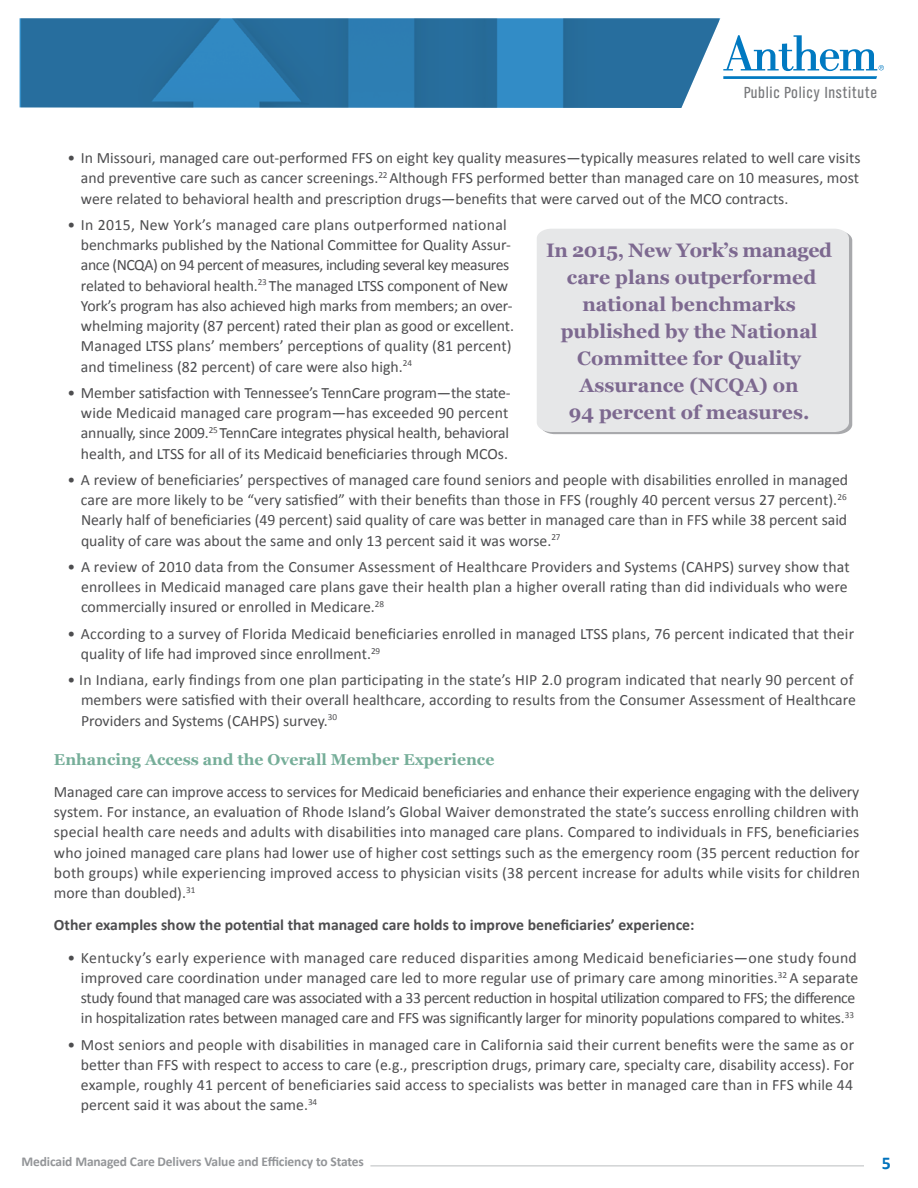
<style>
.page{position:relative;width:918px;height:1188px;background:#fff}
.page>*{position:absolute;margin:0;border:0;box-sizing:border-box;transform-origin:0 0}
.t1{font:700 19.5px/27px "Georgia";color:#7d6990;text-align:center}
.t2{font:700 18px "Calibri";color:#0072bc}
.t3{font:16.65px "TV Nord Cond EF";letter-spacing:.04em;color:#77787b}
.t4{font:15.75px/20.2px "Calibri";color:#4d4d4f}
.t5{font:700 15.75px "Calibri";color:#4d4d4f}
.t6{font:700 15.75px "Georgia";color:#76ae99}
.t7{font:700 13.5px "Calibri";letter-spacing:-.01em;color:#939598}
</style>
<div class="page">
<hr style="left:370px;top:1165px;width:494px;height:2px;background:#d1d3d4">
<svg style="left:723px;top:35px;width:161px;height:44px"></svg>
<svg style="left:20px;top:18px;width:700px;height:90px;background:#2f79a9"></svg>
<div style="left:537px;top:229px;width:312px;height:203px;background:#e6e7e8"></div>
<p class="t3" style="left:744px;top:83px;width:135px">Public Policy Institute</p>
<p class="t4" style="left:81px;top:148px;width:781px;text-align:justify;text-indent:-13px">• In Missouri, managed care out-performed FFS on eight key quality measures—typically measures related to well care visits and preventive care such as cancer screenings.<sup>22</sup> Although FFS performed better than managed care on 10 measures, most were related to behavioral health and prescription drugs—benefits that were carved out of the MCO contracts.</p>
<p class="t4" style="left:81px;top:214px;width:435px;text-indent:-13px">• In 2015, New York’s managed care plans outperformed national benchmarks published by the National Committee for Quality Assur&shy;ance (NCQA) on 94 percent of measures, including several key measures related to behavioral health.<sup>23</sup> The managed LTSS component of New York’s program has also achieved high marks from members; an over&shy;whelming majority (87 percent) rated their plan as good or excellent.<br>Managed LTSS plans’ members’ perceptions of quality (81 percent) and timeliness (82 percent) of care were also high.<sup>24</sup></p>
<p class="t4" style="left:81px;top:382px;width:431px;text-indent:-13px">• Member satisfaction with Tennessee’s TennCare program—the state&shy;wide Medicaid managed care program—has exceeded 90 percent annually, since 2009.<sup>25</sup> TennCare integrates physical health, behavioral health, and LTSS for all of its Medicaid beneficiaries through MCOs.</p>
<p class="t4" style="left:81px;top:469px;width:769px;text-align:justify;text-indent:-13px">• A review of beneficiaries’ perspectives of managed care found seniors and people with disabilities enrolled in managed care are more likely to be “very satisfied” with their benefits than those in FFS (roughly 40 percent versus 27 percent).<sup>26<br></sup>Nearly half of beneficiaries (49 percent) said quality of care was better in managed care than in FFS while 38 percent said quality of care was about the same and only 13 percent said it was worse.<sup>27</sup></p>
<p class="t4" style="left:81px;top:556px;width:770px;text-indent:-13px">• A review of 2010 data from the Consumer Assessment of Healthcare Providers and Systems (CAHPS) survey show that enrollees in Medicaid managed care plans gave their health plan a higher overall rating than did individuals who were commercially insured or enrolled in Medicare.<sup>28</sup></p>
<p class="t4" style="left:81px;top:623px;width:775px;text-indent:-13px">• According to a survey of Florida Medicaid beneficiaries enrolled in managed LTSS plans, 76 percent indicated that their quality of life had improved since enrollment.<sup>29</sup></p>
<p class="t4" style="left:81px;top:670px;width:777px;text-indent:-13px">• In Indiana, early findings from one plan participating in the state’s HIP 2.0 program indicated that nearly 90 percent of members were satisfied with their overall healthcare, according to results from the Consumer Assessment of Healthcare<br>Providers and Systems (CAHPS) survey.<sup>30</sup></p>
<p class="t6" style="left:54px;top:747px;width:442px">Enhancing Access and the Overall Member Experience</p>
<p class="t4" style="left:54px;top:781px;width:808px;text-align:justify">Managed care can improve access to services for Medicaid beneficiaries and enhance their experience engaging with the delivery system. For instance, an evaluation of Rhode Island’s Global Waiver demonstrated the state’s success enrolling children with special health care needs and adults with disabilities into managed care plans. Compared to individuals in FFS, beneficiaries who joined managed care plans had lower use of higher cost settings such as the emergency room (35 percent reduction for both groups) while experiencing improved access to physician visits (38 percent increase for adults while visits for children more than doubled).<sup>31</sup></p>
<p class="t5" style="left:54px;top:915px;width:642px">Other examples show the potential that managed care holds to improve beneficiaries’ experience:</p>
<p class="t4" style="left:81px;top:947px;width:779px;text-indent:-13px">• Kentucky’s early experience with managed care reduced disparities among Medicaid beneficiaries—one study found improved care coordination under managed care led to more regular use of primary care among minorities.<sup>32</sup> A separate study found that managed care was associated with a 33 percent reduction in hospital utilization compared to FFS; the difference in hospitalization rates between managed care and FFS was significantly larger for minority populations compared to whites.<sup>33</sup></p>
<p class="t4" style="left:81px;top:1034px;width:775px;text-align:justify;text-indent:-13px">• Most seniors and people with disabilities in managed care in California said their current benefits were the same as or better than FFS with respect to access to care (e.g., prescription drugs, primary care, specialty care, disability access). For example, roughly 41 percent of beneficiaries said access to specialists was better in managed care than in FFS while 44 percent said it was about the same.<sup>34</sup></p>
<p class="t1" style="left:546px;top:235px;width:287px">In 2015, New York’s managed care plans outperformed national benchmarks published by the National<br>Committee for Quality<br>Assurance (NCQA) on<br>94 percent of measures.</p>
<p class="t7" style="left:22px;top:1153px;width:344px">Medicaid Managed Care Delivers Value and Efficiency to States</p>
<p class="t2" style="left:882px;top:1151px;width:11px">5</p>
</div>
